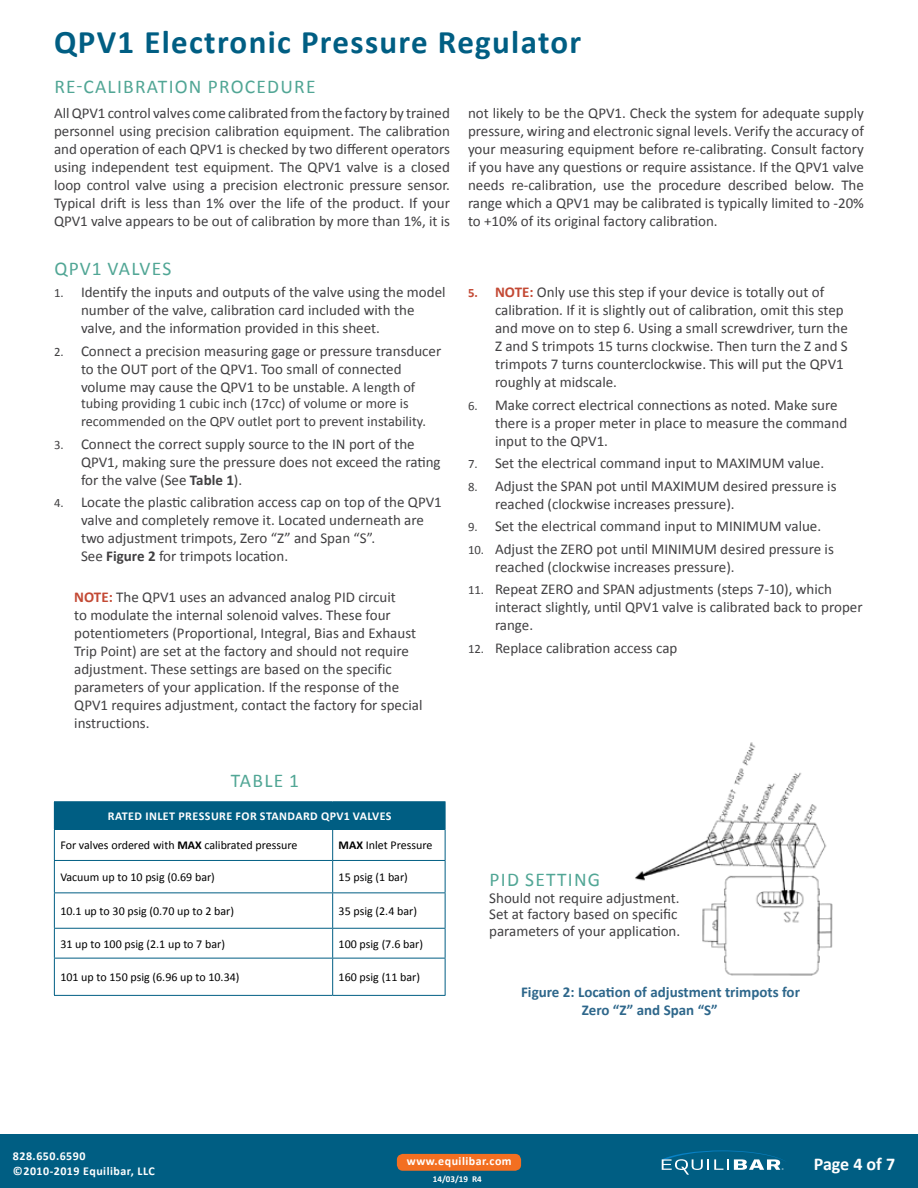
<style>
.page{position:relative;width:918px;height:1188px;background:#fff}
.page>*{position:absolute;margin:0;border:0;box-sizing:border-box;transform-origin:0 0}
.t1{font:700 33px "Calibri";letter-spacing:.04em;color:#005e83}
.t2{font:19.5px "Calibri";letter-spacing:.065em;color:#51a695}
.t3{font:700 18px "Calibri";letter-spacing:-.005em;color:#fff}
.t4{font:15px/18px "Calibri";color:#414042}
.t5{font:700 15px/18px "Calibri";color:#2e678b}
.t6{font:14.25px/18px "Calibri";color:#414042}
.t7{font:12px "Calibri";color:#000}
.t8{font:700 12px/14.4px "Calibri";letter-spacing:.04em;color:#fff}
.t9{font:700 9px "Calibri";color:#fff}
.s1{font-size:12.75px}
.s2{font-size:14.25px}
.s3{font-weight:700}
.s4{font-weight:700;color:#c34934}
.s5{font-weight:700;font-size:12.75px;color:#c34934}
</style>
<div class="page">
<div style="left:0;top:1134px;width:918px;height:54px;background:#005e83"></div>
<svg style="left:662px;top:1150px;width:123px;height:25px"></svg>
<div style="left:397px;top:1154px;width:124px;height:17px;background:#f36f21;border-radius:6px"></div>
<img style="left:635px;top:742px;width:198px;height:234px">
<div style="left:54px;top:802px;width:391px;height:27px;background:#005e83"></div>
<svg style="left:445px;top:802px;width:1px;height:27px"></svg>
<hr style="left:54px;top:801px;width:279px;height:1px;background:#005e83">
<hr style="left:333px;top:801px;width:112px;height:1px;background:#005e83">
<hr style="left:54px;top:830px;width:1px;height:30px;background:#005e83">
<hr style="left:54px;top:829px;width:279px;height:1px;background:#005e83">
<hr style="left:332px;top:830px;width:1px;height:30px;background:#005e83">
<hr style="left:445px;top:830px;width:1px;height:30px;background:#005e83">
<hr style="left:333px;top:829px;width:112px;height:1px;background:#005e83">
<hr style="left:54px;top:861px;width:1px;height:31px;background:#005e83">
<hr style="left:54px;top:860px;width:279px;height:1px;background:#005e83">
<hr style="left:332px;top:861px;width:1px;height:31px;background:#005e83">
<hr style="left:445px;top:861px;width:1px;height:31px;background:#005e83">
<hr style="left:333px;top:860px;width:112px;height:1px;background:#005e83">
<hr style="left:54px;top:893px;width:1px;height:35px;background:#005e83">
<hr style="left:54px;top:892px;width:279px;height:1px;background:#005e83">
<hr style="left:332px;top:893px;width:1px;height:35px;background:#005e83">
<hr style="left:445px;top:893px;width:1px;height:35px;background:#005e83">
<hr style="left:333px;top:892px;width:112px;height:1px;background:#005e83">
<svg style="left:54px;top:929px;width:1px;height:29px"></svg>
<hr style="left:54px;top:928px;width:279px;height:1px;background:#005e83">
<svg style="left:332px;top:929px;width:1px;height:29px"></svg>
<svg style="left:445px;top:929px;width:1px;height:29px"></svg>
<hr style="left:333px;top:928px;width:112px;height:1px;background:#005e83">
<hr style="left:54px;top:958px;width:1px;height:37px;background:#005e83">
<hr style="left:54px;top:958px;width:279px;height:1px;background:#005e83">
<hr style="left:54px;top:995px;width:279px;height:1px;background:#005e83">
<hr style="left:332px;top:958px;width:1px;height:37px;background:#005e83">
<hr style="left:445px;top:958px;width:1px;height:37px;background:#005e83">
<hr style="left:333px;top:958px;width:112px;height:1px;background:#005e83">
<hr style="left:333px;top:995px;width:112px;height:1px;background:#005e83">
<h1 class="t1" style="left:54px;top:21px;width:529px">QPV1 Electronic Pressure Regulator</h1>
<h2 class="t2" style="left:54px;top:75px;width:263px">RE-CALIBRATION PROCEDURE</h2>
<p class="t4" style="left:54px;top:104px;width:397px;text-align:justify">All QPV1 control valves come calibrated from the factory by trained personnel using precision calibration equipment. The calibration and operation of each QPV1 is checked by two different operators using independent test equipment. The QPV1 valve is a closed loop control valve using a precision electronic pressure sensor.<br>Typical drift is less than 1% over the life of the product. If your QPV1 valve appears to be out of calibration by more than 1%, it is</p>
<p class="t4" style="left:468px;top:104px;width:398px;text-align:justify">not likely to be the QPV1. Check the system for adequate supply pressure, wiring and electronic signal levels. Verify the accuracy of your measuring equipment before re-calibrating. Consult factory if you have any questions or require assistance. If the QPV1 valve needs re-calibration, use the procedure described below. The range which a QPV1 may be calibrated is typically limited to -20% to +10% of its original factory calibration.</p>
<h2 class="t2" style="left:54px;top:256px;width:119px">QPV1 VALVES</h2>
<p class="t4" style="left:81px;top:284px;width:366px;text-indent:-27px"><span class="s1">1.</span> Identify the inputs and outputs of the valve using the model number of the valve, calibration card included with the valve, and the information provided in this sheet.</p>
<p class="t4" style="left:81px;top:342px;width:362px;text-indent:-27px"><span class="s1">2.</span> Connect a precision measuring gage or pressure transducer to the OUT port of the QPV1. Too small of connected volume may cause the QPV1 to be unstable. <span class="s2">A length of</span></p>
<p class="t6" style="left:81px;top:395px;width:347px">tubing providing 1 cubic inch (17cc) of volume or more is recommended on the QPV outlet port to prevent instability.</p>
<p class="t4" style="left:81px;top:435px;width:361px;text-indent:-27px"><span class="s1">3.</span> Connect the correct supply source to the IN port of the<br>QPV1, making sure the pressure does not exceed the rating for the valve (See <span class="s3">Table 1</span>).</p>
<p class="t4" style="left:81px;top:494px;width:362px;text-indent:-27px"><span class="s1">4.</span> Locate the plastic calibration access cap on top of the QPV1 valve and completely remove it. Located underneath are two adjustment trimpots, Zero “Z” and Span “S”.<br>See <span class="s3">Figure 2</span> for trimpots location.</p>
<p class="t4" style="left:74px;top:588px;width:350px"><span class="s4">NOTE:</span> The QPV1 uses an advanced analog PID circuit<br>to modulate the internal solenoid valves. These four potentiometers (Proportional, Integral, Bias and Exhaust Trip Point) are set at the factory and should not require adjustment. These settings are based on the specific parameters of your application. If the response of the QPV1 requires adjustment, contact the factory for special instructions.</p>
<h2 class="t2" style="left:231px;top:768px;width:70px">TABLE 1</h2>
<p class="t8" style="left:108px;top:809px;width:285px">RATED INLET PRESSURE FOR STANDARD QPV1 VALVES</p>
<p class="t7" style="left:60px;top:838px;width:239px">For valves ordered with <span class="s3">MAX</span> calibrated pressure</p>
<p class="t7" style="left:339px;top:838px;width:95px"><span class="s3">MAX</span> Inlet Pressure</p>
<p class="t7" style="left:60px;top:870px;width:156px">Vacuum up to 10 psig (0.69 bar)</p>
<p class="t7" style="left:339px;top:870px;width:71px">15 psig (1 bar)</p>
<p class="t7" style="left:60px;top:903px;width:175px">10.1 up to 30 psig (0.70 up to 2 bar)</p>
<p class="t7" style="left:339px;top:903px;width:80px">35 psig (2.4 bar)</p>
<p class="t7" style="left:60px;top:936px;width:166px">31 up to 100 psig (2.1 up to 7 bar)</p>
<p class="t7" style="left:339px;top:936px;width:86px">100 psig (7.6 bar)</p>
<p class="t7" style="left:60px;top:970px;width:181px">101 up to 150 psig (6.96 up to 10.34)</p>
<p class="t7" style="left:339px;top:970px;width:83px">160 psig (11 bar)</p>
<p class="t4" style="left:495px;top:284px;width:354px;text-indent:-27px"><span class="s5">5.</span> <span class="s4">NOTE:</span> Only use this step if your device is totally out of calibration. If it is slightly out of calibration, omit this step and move on to step 6. Using a small screwdriver, turn the Z and S trimpots 15 turns clockwise. Then turn the Z and S trimpots 7 turns counterclockwise. This will put the QPV1 roughly at midscale.</p>
<p class="t4" style="left:495px;top:396px;width:354px;text-indent:-27px"><span class="s1">6.</span> Make correct electrical connections as noted. Make sure there is a proper meter in place to measure the command input to the QPV1.</p>
<p class="t4" style="left:468px;top:455px;width:358px"><span class="s1">7.</span> Set the electrical command input to MAXIMUM value.</p>
<p class="t4" style="left:495px;top:477px;width:343px;text-indent:-27px"><span class="s1">8.</span> Adjust the SPAN pot until MAXIMUM desired pressure is reached (clockwise increases pressure).</p>
<p class="t4" style="left:468px;top:518px;width:355px"><span class="s1">9.</span> Set the electrical command input to MINIMUM value.</p>
<p class="t4" style="left:495px;top:540px;width:340px;text-indent:-27px"><span class="s1">10.</span> Adjust the ZERO pot until MINIMUM desired pressure is reached (clockwise increases pressure).</p>
<p class="t4" style="left:495px;top:581px;width:369px;text-indent:-27px"><span class="s1">11.</span> Repeat ZERO and SPAN adjustments (steps 7-10), which interact slightly, until QPV1 valve is calibrated back to proper range.</p>
<p class="t4" style="left:468px;top:639px;width:211px"><span class="s1">12.</span> Replace calibration access cap</p>
<h2 class="t2" style="left:490px;top:867px;width:112px">PID SETTING</h2>
<p class="t4" style="left:489px;top:890px;width:193px;line-height:16.5px">Should not require adjustment.<br>Set at factory based on specific parameters of your application.</p>
<p class="t5" style="left:582px;top:983px;width:220px;text-indent:-61px">Figure 2: Location of adjustment trimpots for<br>Zero “Z” and Span “S”</p>
<p class="t8" style="left:13px;top:1149px;width:143px">828.650.6590 ©2010-2019 Equilibar, LLC</p>
<p class="t8" style="left:407px;top:1154px;width:106px">www.equilibar.com</p>
<p class="t9" style="left:433px;top:1173px;width:50px">14/03/19 R4</p>
<p class="t3" style="left:814px;top:1152px;width:83px">Page 4 of 7</p>
</div>
